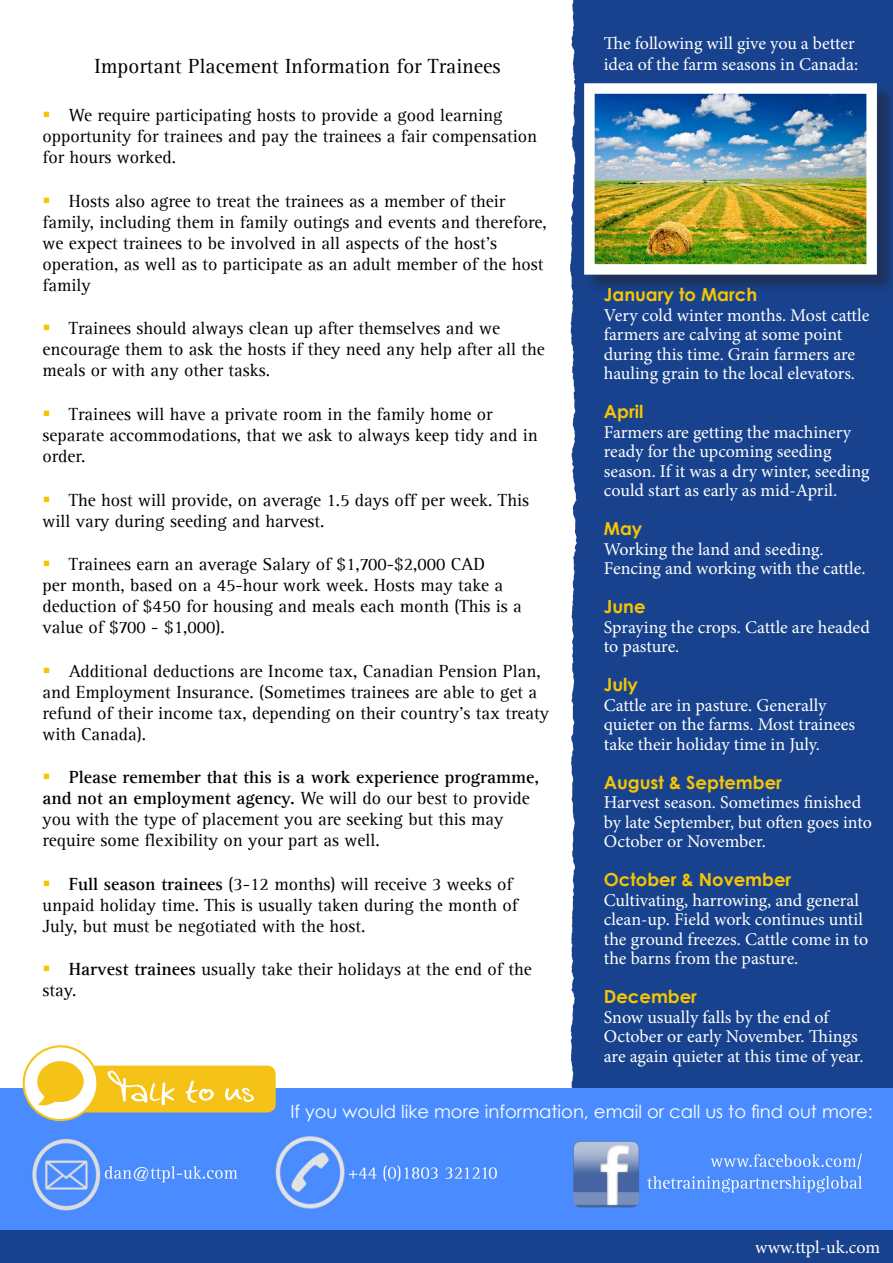
<style>
.page{position:relative;width:893px;height:1263px;background:#fff}
.page>*{position:absolute;margin:0;border:0;box-sizing:border-box;transform-origin:0 0}
.Default{font:21px "Agfa Rotis Serif";color:#000}
.Default-2{font:18px/21px "Agfa Rotis Serif";color:#000}
.t1{font:18px/19.5px "Minion Pro";color:#fff}
.t2{font:700 18px "Century Gothic";color:#f5c403}
.t3{font:18px "Century Gothic";color:#fff}
.s1{color:#f5c403}
.s2{font-weight:700}
</style>
<div class="page">
<div style="left:570px;top:0;width:323px;height:1088px;background:#18428d"></div>
<div style="left:0;top:1229px;width:893px;height:34px;background:#18428d"></div>
<div style="left:0;top:1216px;width:893px;height:14px;background:#4a8cff"></div>
<div style="left:586px;top:86px;width:307px;height:207px;background:#231f20;opacity:.45"></div>
<img style="left:595px;top:94px;width:271px;height:170px">
<div style="left:584px;top:83px;width:293px;height:192px;border:10px solid #fff"></div>
<div style="left:0;top:1088px;width:893px;height:59px;background:#4a8cff"></div>
<img style="left:0;top:1136px;width:893px;height:80px">
<div style="left:34px;top:1065px;width:242px;height:47px;background:#f5c218;border-radius:9px"></div>
<svg style="left:24px;top:1046px;width:73px;height:74px"></svg>
<div style="left:23px;top:1045px;width:75px;height:76px;border:2px solid #f5c218;border-radius:50%"></div>
<svg style="left:30px;top:1054px;width:61px;height:54px"></svg>
<svg style="left:108px;top:1070px;width:146px;height:35px"></svg>
<p class="t1" style="left:604px;top:33px;width:256px;line-height:21px">The following will give you a better idea of the farm seasons in Canada:</p>
<p class="Default" style="left:95px;top:55px;width:408px">Important Placement Information for Trainees</p>
<p class="Default-2" style="left:43px;top:106px;width:496px"><span class="s1">▪</span> We require participating hosts to provide a good learning opportunity for trainees and pay the trainees a fair compensation for hours worked.</p>
<p class="Default-2" style="left:43px;top:191px;width:506px"><span class="s1">▪</span> Hosts also agree to treat the trainees as a member of their family, including them in family outings and events and therefore, we expect trainees to be involved in all aspects of the host’s operation, as well as to participate as an adult member of the host family</p>
<p class="Default-2" style="left:43px;top:319px;width:504px"><span class="s1">▪</span> Trainees should always clean up after themselves and we encourage them to ask the hosts if they need any help after all the meals or with any other tasks.</p>
<p class="Default-2" style="left:43px;top:404px;width:497px"><span class="s1">▪</span> Trainees will have a private room in the family home or separate accommodations, that we ask to always keep tidy and in order.</p>
<p class="Default-2" style="left:43px;top:490px;width:488px"><span class="s1">▪</span> The host will provide, on average 1.5 days off per week. This will vary during seeding and harvest.</p>
<p class="Default-2" style="left:43px;top:554px;width:481px"><span class="s1">▪</span> Trainees earn an average Salary of $1,700-$2,000 CAD<br>per month, based on a 45-hour work week. Hosts may take a deduction of $450 for housing and meals each month (This is a value of $700 - $1,000).</p>
<p class="Default-2" style="left:43px;top:661px;width:508px"><span class="s1">▪</span> Additional deductions are Income tax, Canadian Pension Plan, and Employment Insurance. (Sometimes trainees are able to get a refund of their income tax, depending on their country’s tax treaty with Canada).</p>
<p class="Default-2" style="left:43px;top:767px;width:498px"><span class="s1">▪</span> <span class="s2">Please remember that this is a work experience programme, and not an employment agency.</span> We will do our best to provide you with the type of placement you are seeking but this may require some flexibility on your part as well.</p>
<p class="Default-2" style="left:43px;top:874px;width:477px"><span class="s1">▪</span> <span class="s2">Full season trainees</span> (3-12 months) will receive 3 weeks of unpaid holiday time. This is usually taken during the month of<br>July, but must be negotiated with the host.</p>
<p class="Default-2" style="left:43px;top:959px;width:491px"><span class="s1">▪</span> <span class="s2">Harvest trainees</span> usually take their holidays at the end of the stay.</p>
<p class="t2" style="left:604px;top:281px;width:155px">January to March</p>
<p class="t1" style="left:604px;top:305px;width:267px">Very cold winter months. Most cattle farmers are calving at some point during this time. Grain farmers are hauling grain to the local elevators.</p>
<p class="t2" style="left:604px;top:398px;width:41px">April</p>
<p class="t1" style="left:604px;top:422px;width:267px">Farmers are getting the machinery ready for the upcoming seeding season. If it was a dry winter, seeding could start as early as mid-April.</p>
<p class="t2" style="left:604px;top:515px;width:40px">May</p>
<p class="t1" style="left:604px;top:539px;width:263px">Working the land and seeding.<br>Fencing and working with the cattle.</p>
<p class="t2" style="left:604px;top:593px;width:43px">June</p>
<p class="t1" style="left:604px;top:617px;width:268px">Spraying the crops. Cattle are headed to pasture.</p>
<p class="t2" style="left:604px;top:671px;width:36px">July</p>
<p class="t1" style="left:604px;top:695px;width:253px">Cattle are in pasture. Generally quieter on the farms. Most trainees take their holiday time in July.</p>
<p class="t2" style="left:604px;top:769px;width:180px">August &amp; September</p>
<p class="t1" style="left:604px;top:793px;width:270px">Harvest season. Sometimes finished by late September, but often goes into<br>October or November.</p>
<p class="t2" style="left:604px;top:866px;width:189px">October &amp; November</p>
<p class="t1" style="left:604px;top:890px;width:266px">Cultivating, harrowing, and general clean-up. Field work continues until the ground freezes. Cattle come in to the barns from the pasture.</p>
<p class="t2" style="left:604px;top:983px;width:95px">December</p>
<p class="t1" style="left:604px;top:1007px;width:261px">Snow usually falls by the end of<br>October or early November. Things are again quieter at this time of year.</p>
<p class="t3" style="left:290px;top:1099px;width:584px">If you would like more information, email or call us to find out more:</p>
<p class="t1" style="left:755px;top:1237px;width:127px">www.ttpl-uk.com</p>
</div>
